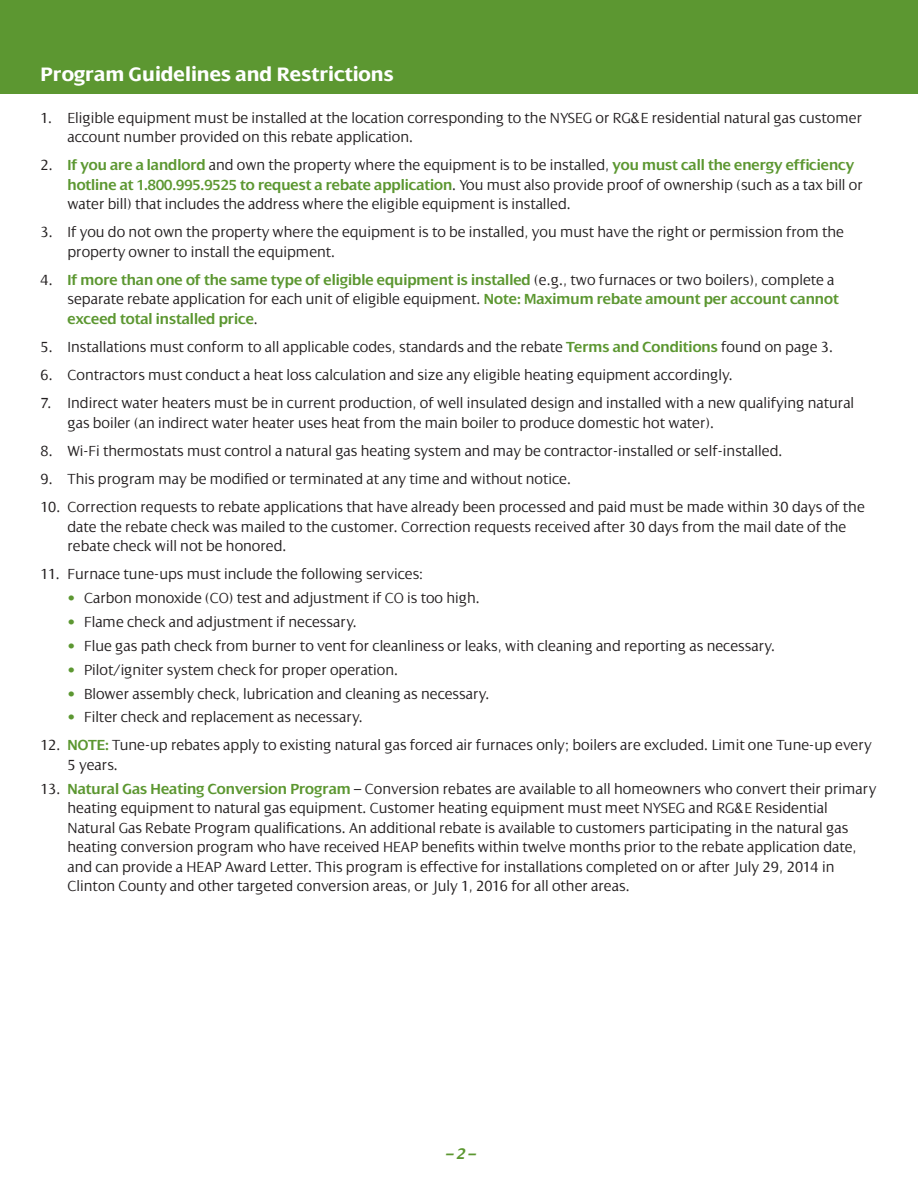
<style>
.page{position:relative;width:918px;height:1188px;background:#fff}
.page>*{position:absolute;margin:0;border:0;box-sizing:border-box;transform-origin:0 0}
.t1{font:700 21px "Dialog";color:#fff}
.t2{font:italic 700 16.5px "Dialog";color:#5c9731}
.t3{font:300 15.75px/19.5px "Dialog";color:#231f20}
.t4{font:600 15.75px/19.5px "Dialog";color:#5c9731}
.s1{font-weight:600;color:#5c9731}
.s2{font-weight:300;color:#231f20}
.s3{color:#5c9731}
</style>
<div class="page">
<div style="left:0;top:0;width:918px;height:93px;background:#5c9731"></div>
<h1 class="t1" style="left:40px;top:63px;width:355px">Program Guidelines and Restrictions</h1>
<p class="t3" style="left:67px;top:108px;width:796px;text-indent:-27px">1. Eligible equipment must be installed at the location corresponding to the NYSEG or RG&amp;E residential natural gas customer account number provided on this rebate application.</p>
<p class="t3" style="left:67px;top:155px;width:797px;text-indent:-27px">2. <span class="s1">If you are a landlord</span> and own the property where the equipment is to be installed, <span class="s1">you must call the energy efficiency hotline at 1.800.995.9525 to request a rebate application</span>. You must also provide proof of ownership (such as a tax bill or water bill) that includes the address where the eligible equipment is installed.</p>
<p class="t3" style="left:67px;top:223px;width:778px;text-indent:-27px">3. If you do not own the property where the equipment is to be installed, you must have the right or permission from the property owner to install the equipment.</p>
<p class="t4" style="left:67px;top:270px;width:773px;text-indent:-27px"><span class="s2">4.</span> If more than one of the same type of eligible equipment is installed <span class="s2">(e.g., two furnaces or two boilers), complete a separate rebate application for each unit of eligible equipment.</span> Note: Maximum rebate amount per account cannot exceed total installed price<span class="s2">.</span></p>
<p class="t3" style="left:40px;top:337px;width:794px">5. Installations must conform to all applicable codes, standards and the rebate <span class="s1">Terms and Conditions</span> found on page 3.</p>
<p class="t3" style="left:40px;top:366px;width:694px">6. Contractors must conduct a heat loss calculation and size any eligible heating equipment accordingly.</p>
<p class="t3" style="left:67px;top:394px;width:788px;text-indent:-27px">7. Indirect water heaters must be in current production, of well insulated design and installed with a new qualifying natural gas boiler (an indirect water heater uses heat from the main boiler to produce domestic hot water).</p>
<p class="t3" style="left:40px;top:441px;width:744px">8. Wi-Fi thermostats must control a natural gas heating system and may be contractor-installed or self-installed.</p>
<p class="t3" style="left:40px;top:469px;width:532px">9. This program may be modified or terminated at any time and without notice.</p>
<p class="t3" style="left:67px;top:498px;width:799px;text-indent:-27px">10. Correction requests to rebate applications that have already been processed and paid must be made within 30 days of the date the rebate check was mailed to the customer. Correction requests received after 30 days from the mail date of the rebate check will not be honored.</p>
<p class="t3" style="left:40px;top:565px;width:384px">11. Furnace tune-ups must include the following services:</p>
<p class="t3" style="left:67px;top:589px;width:414px"><span class="s3">•</span> Carbon monoxide (CO) test and adjustment if CO is too high.</p>
<p class="t3" style="left:67px;top:612px;width:291px"><span class="s3">•</span> Flame check and adjustment if necessary.</p>
<p class="t3" style="left:67px;top:636px;width:709px"><span class="s3">•</span> Flue gas path check from burner to vent for cleanliness or leaks, with cleaning and reporting as necessary.</p>
<p class="t3" style="left:67px;top:660px;width:332px"><span class="s3">•</span> Pilot/igniter system check for proper operation.</p>
<p class="t3" style="left:67px;top:684px;width:424px"><span class="s3">•</span> Blower assembly check, lubrication and cleaning as necessary.</p>
<p class="t3" style="left:67px;top:708px;width:297px"><span class="s3">•</span> Filter check and replacement as necessary.</p>
<p class="t3" style="left:67px;top:736px;width:806px;text-indent:-27px">12. <span class="s1">NOTE:</span> Tune-up rebates apply to existing natural gas forced air furnaces only; boilers are excluded. Limit one Tune-up every<br>5 years.</p>
<p class="t3" style="left:67px;top:779px;width:810px;text-indent:-27px">13. <span class="s1">Natural Gas Heating Conversion Program</span> – Conversion rebates are available to all homeowners who convert their primary heating equipment to natural gas equipment. Customer heating equipment must meet NYSEG and RG&amp;E Residential Natural Gas Rebate Program qualifications. An additional rebate is available to customers participating in the natural gas heating conversion program who have received HEAP benefits within twelve months prior to the rebate application date, and can provide a HEAP Award Letter. This program is effective for installations completed on or after July 29, 2014 in Clinton County and other targeted conversion areas, or July 1, 2016 for all other areas.</p>
<p class="t2" style="left:446px;top:1144px;width:31px">– 2 –</p>
</div>
